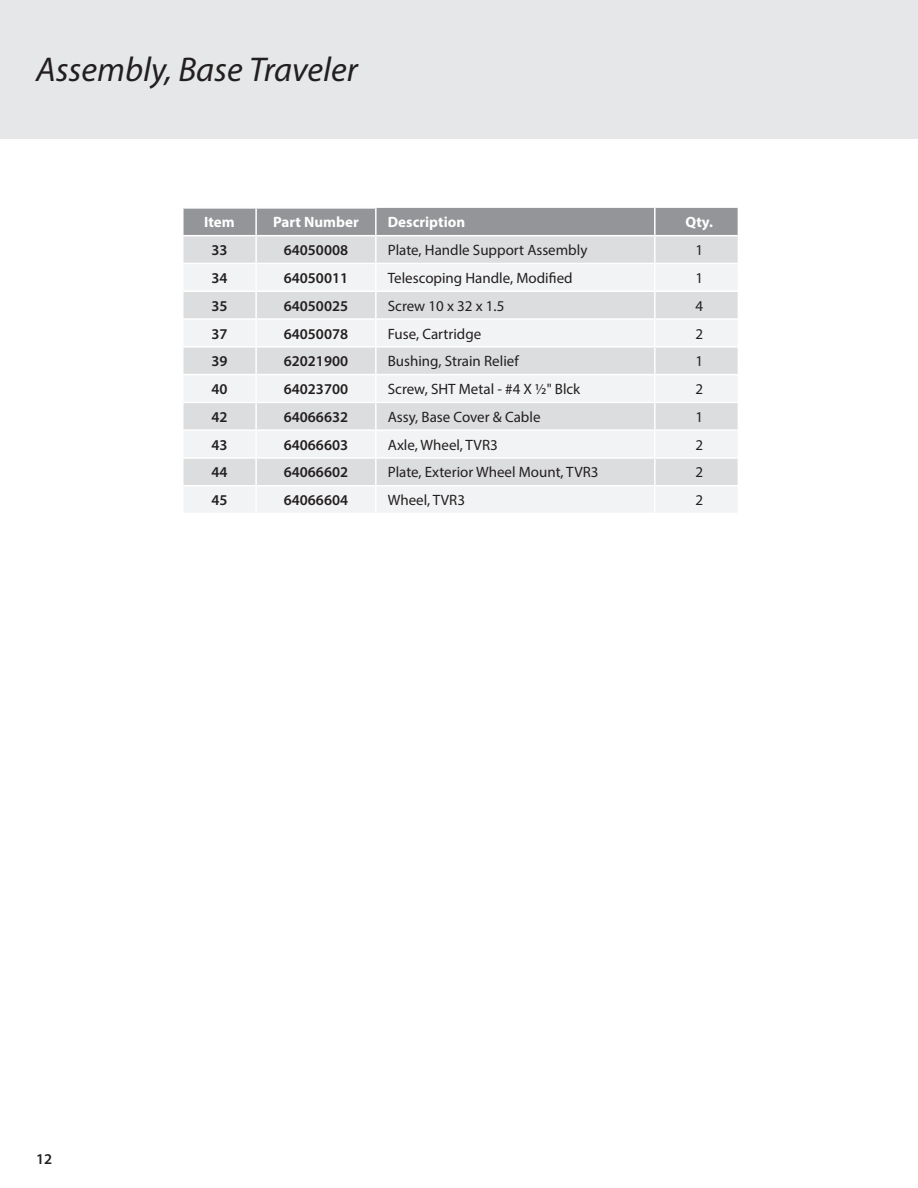
<style>
.page{position:relative;width:918px;height:1188px;background:#fff}
.page>*{position:absolute;margin:0;border:0;box-sizing:border-box;transform-origin:0 0}
.t1{font:italic 34.5px "Myriad Pro";color:#231f20}
.t2{font:15px "Myriad Pro";color:#231f20}
.t3{font:600 15px "Myriad Pro";color:#231f20}
.t4{font:700 15px "Myriad Pro";color:#fff}
</style>
<div class="page">
<div style="left:0;top:0;width:918px;height:139px;background:#e6e7e9"></div>
<div style="left:184px;top:208px;width:554px;height:27px;background:#939598"></div>
<svg style="left:184px;top:236px;width:554px;height:27px;background:#dcdddf"></svg>
<svg style="left:184px;top:264px;width:554px;height:249px;fill:#f2f3f4"></svg>
<hr style="left:376px;top:290px;width:279px;height:2px;background:#fff">
<hr style="left:655px;top:290px;width:83px;height:2px;background:#fff">
<hr style="left:376px;top:318px;width:279px;height:2px;background:#fff">
<hr style="left:655px;top:318px;width:83px;height:2px;background:#fff">
<hr style="left:376px;top:346px;width:279px;height:2px;background:#fff">
<hr style="left:655px;top:346px;width:83px;height:2px;background:#fff">
<hr style="left:376px;top:374px;width:279px;height:1px;background:#fff">
<hr style="left:655px;top:374px;width:83px;height:1px;background:#fff">
<hr style="left:376px;top:402px;width:279px;height:1px;background:#fff">
<hr style="left:655px;top:402px;width:83px;height:1px;background:#fff">
<hr style="left:376px;top:429px;width:279px;height:2px;background:#fff">
<hr style="left:655px;top:429px;width:83px;height:2px;background:#fff">
<hr style="left:376px;top:457px;width:279px;height:2px;background:#fff">
<hr style="left:655px;top:457px;width:83px;height:2px;background:#fff">
<hr style="left:376px;top:485px;width:279px;height:1px;background:#fff">
<hr style="left:655px;top:485px;width:83px;height:1px;background:#fff">
<hr style="left:654px;top:208px;width:2px;height:27px;background:#fff">
<hr style="left:654px;top:236px;width:2px;height:27px;background:#fff">
<hr style="left:654px;top:264px;width:2px;height:26px;background:#fff">
<hr style="left:654px;top:292px;width:2px;height:26px;background:#fff">
<hr style="left:654px;top:320px;width:2px;height:26px;background:#fff">
<hr style="left:654px;top:348px;width:2px;height:26px;background:#fff">
<hr style="left:654px;top:375px;width:2px;height:27px;background:#fff">
<hr style="left:654px;top:403px;width:2px;height:26px;background:#fff">
<hr style="left:654px;top:431px;width:2px;height:26px;background:#fff">
<hr style="left:654px;top:459px;width:2px;height:26px;background:#fff">
<hr style="left:654px;top:486px;width:2px;height:27px;background:#fff">
<hr style="left:182px;top:207px;width:74px;height:2px;background:#fff">
<hr style="left:256px;top:207px;width:121px;height:2px;background:#fff">
<hr style="left:255px;top:209px;width:2px;height:26px;background:#fff">
<hr style="left:375px;top:209px;width:2px;height:26px;background:#fff">
<hr style="left:255px;top:236px;width:2px;height:27px;background:#fff">
<hr style="left:375px;top:236px;width:2px;height:27px;background:#fff">
<hr style="left:255px;top:264px;width:2px;height:26px;background:#fff">
<hr style="left:375px;top:264px;width:2px;height:26px;background:#fff">
<hr style="left:182px;top:290px;width:74px;height:2px;background:#fff">
<hr style="left:256px;top:290px;width:120px;height:2px;background:#fff">
<hr style="left:255px;top:292px;width:2px;height:26px;background:#fff">
<hr style="left:375px;top:292px;width:2px;height:26px;background:#fff">
<hr style="left:182px;top:318px;width:74px;height:2px;background:#fff">
<hr style="left:256px;top:318px;width:120px;height:2px;background:#fff">
<hr style="left:255px;top:320px;width:2px;height:26px;background:#fff">
<hr style="left:375px;top:320px;width:2px;height:26px;background:#fff">
<hr style="left:182px;top:346px;width:74px;height:2px;background:#fff">
<hr style="left:256px;top:346px;width:120px;height:2px;background:#fff">
<hr style="left:255px;top:348px;width:2px;height:26px;background:#fff">
<hr style="left:375px;top:348px;width:2px;height:26px;background:#fff">
<hr style="left:182px;top:374px;width:74px;height:1px;background:#fff">
<hr style="left:256px;top:374px;width:120px;height:1px;background:#fff">
<hr style="left:255px;top:375px;width:2px;height:27px;background:#fff">
<hr style="left:375px;top:375px;width:2px;height:27px;background:#fff">
<hr style="left:182px;top:402px;width:74px;height:1px;background:#fff">
<hr style="left:256px;top:402px;width:120px;height:1px;background:#fff">
<hr style="left:255px;top:403px;width:2px;height:26px;background:#fff">
<hr style="left:375px;top:403px;width:2px;height:26px;background:#fff">
<hr style="left:182px;top:429px;width:74px;height:2px;background:#fff">
<hr style="left:256px;top:429px;width:120px;height:2px;background:#fff">
<hr style="left:255px;top:431px;width:2px;height:26px;background:#fff">
<hr style="left:375px;top:431px;width:2px;height:26px;background:#fff">
<hr style="left:182px;top:457px;width:74px;height:2px;background:#fff">
<hr style="left:256px;top:457px;width:120px;height:2px;background:#fff">
<hr style="left:255px;top:459px;width:2px;height:26px;background:#fff">
<hr style="left:375px;top:459px;width:2px;height:26px;background:#fff">
<hr style="left:182px;top:485px;width:74px;height:1px;background:#fff">
<hr style="left:256px;top:485px;width:120px;height:1px;background:#fff">
<hr style="left:255px;top:486px;width:2px;height:27px;background:#fff">
<hr style="left:375px;top:486px;width:2px;height:27px;background:#fff">
<p class="t1" style="left:36px;top:48px;width:323px">Assembly, Base Traveler</p>
<p class="t4" style="left:204px;top:213px;width:32px">Item</p>
<p class="t4" style="left:273px;top:213px;width:87px">Part Number</p>
<p class="t4" style="left:388px;top:213px;width:79px">Description</p>
<p class="t4" style="left:685px;top:213px;width:29px">Qty.</p>
<p class="t3" style="left:211px;top:241px;width:18px">33</p>
<p class="t3" style="left:284px;top:241px;width:66px">64050008</p>
<p class="t2" style="left:388px;top:241px;width:201px">Plate, Handle Support Assembly</p>
<p class="t2" style="left:695px;top:241px;width:9px">1</p>
<p class="t3" style="left:211px;top:268px;width:18px">34</p>
<p class="t3" style="left:284px;top:268px;width:66px">64050011</p>
<p class="t2" style="left:388px;top:269px;width:186px">Telescoping Handle, Modified</p>
<p class="t2" style="left:695px;top:269px;width:9px">1</p>
<p class="t3" style="left:211px;top:296px;width:18px">35</p>
<p class="t3" style="left:284px;top:296px;width:66px">64050025</p>
<p class="t2" style="left:388px;top:296px;width:118px">Screw 10 x 32 x 1.5</p>
<p class="t2" style="left:695px;top:296px;width:9px">4</p>
<p class="t3" style="left:211px;top:324px;width:18px">37</p>
<p class="t3" style="left:284px;top:324px;width:66px">64050078</p>
<p class="t2" style="left:388px;top:324px;width:95px">Fuse, Cartridge</p>
<p class="t2" style="left:695px;top:324px;width:9px">2</p>
<p class="t3" style="left:211px;top:352px;width:18px">39</p>
<p class="t3" style="left:284px;top:352px;width:66px">62021900</p>
<p class="t2" style="left:388px;top:352px;width:132px">Bushing, Strain Relief</p>
<p class="t2" style="left:695px;top:352px;width:9px">1</p>
<p class="t3" style="left:211px;top:380px;width:18px">40</p>
<p class="t3" style="left:284px;top:380px;width:66px">64023700</p>
<p class="t2" style="left:388px;top:380px;width:194px">Screw, SHT Metal - #4 X ½" Blck</p>
<p class="t2" style="left:695px;top:380px;width:9px">2</p>
<p class="t3" style="left:211px;top:407px;width:18px">42</p>
<p class="t3" style="left:284px;top:407px;width:66px">64066632</p>
<p class="t2" style="left:388px;top:408px;width:154px">Assy, Base Cover &amp; Cable</p>
<p class="t2" style="left:695px;top:408px;width:9px">1</p>
<p class="t3" style="left:211px;top:435px;width:18px">43</p>
<p class="t3" style="left:284px;top:435px;width:66px">64066603</p>
<p class="t2" style="left:388px;top:435px;width:111px">Axle, Wheel, TVR3</p>
<p class="t2" style="left:695px;top:435px;width:9px">2</p>
<p class="t3" style="left:211px;top:463px;width:18px">44</p>
<p class="t3" style="left:284px;top:463px;width:66px">64066602</p>
<p class="t2" style="left:388px;top:463px;width:212px">Plate, Exterior Wheel Mount, TVR3</p>
<p class="t2" style="left:695px;top:463px;width:9px">2</p>
<p class="t3" style="left:211px;top:491px;width:18px">45</p>
<p class="t3" style="left:284px;top:491px;width:66px">64066604</p>
<p class="t2" style="left:388px;top:491px;width:79px">Wheel, TVR3</p>
<p class="t2" style="left:695px;top:491px;width:9px">2</p>
<p class="t3" style="left:36px;top:1150px;width:18px">12</p>
</div>
